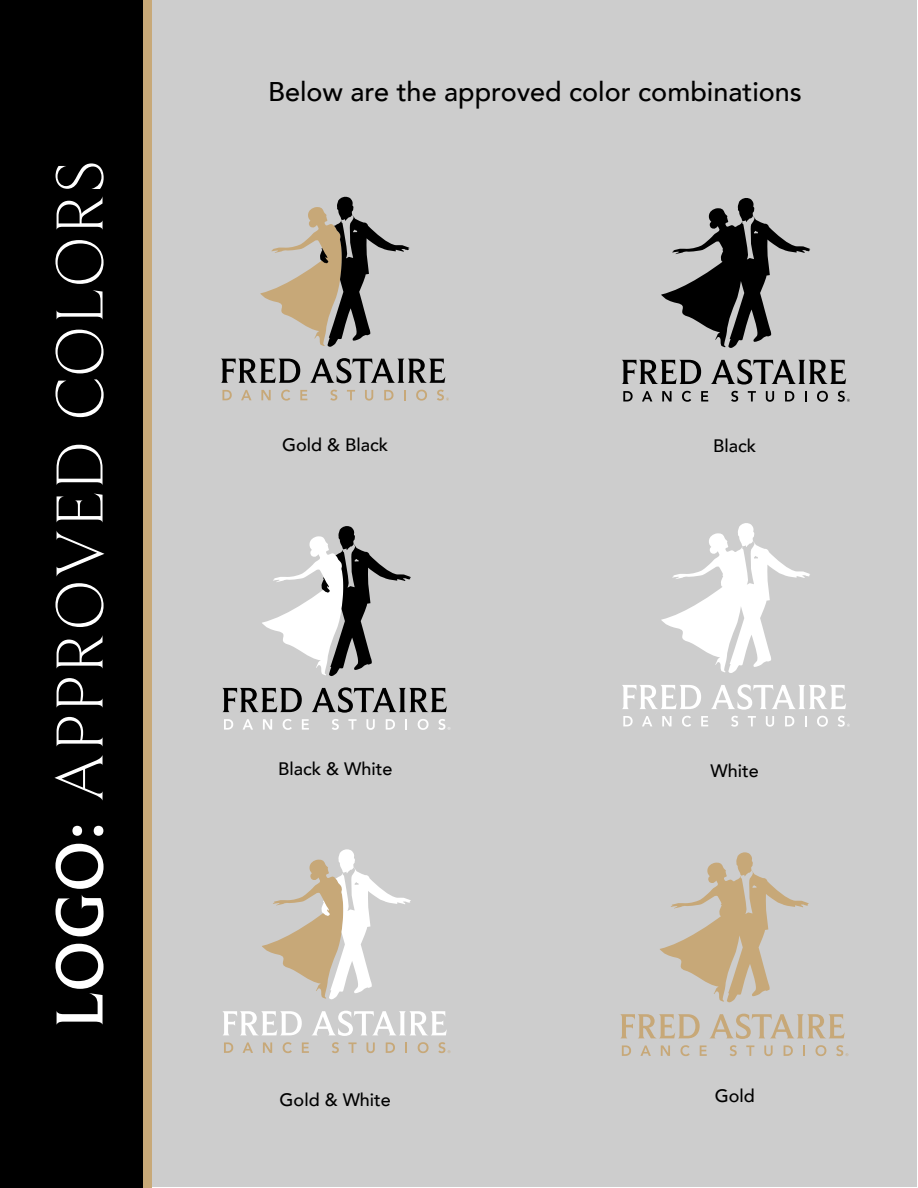
<style>
.page{position:relative;width:918px;height:1188px;background:#fff}
.page>*{position:absolute;margin:0;border:0;box-sizing:border-box;transform-origin:0 0}
.t1{font:300 69px "Beaufort";letter-spacing:.025em;color:#fff}
.t2{font:500 27px "Avenir";color:#000}
.t3{font:500 18px "Avenir";color:#000}
.s1{font-weight:500}
</style>
<div class="page">
<div style="left:153px;top:1px;width:764px;height:1186px;background:#cdcdcd"></div>
<svg style="left:260px;top:197px;width:149px;height:150px"></svg>
<svg style="left:222px;top:390px;width:10px;height:10px"></svg>
<svg style="left:241px;top:390px;width:11px;height:10px"></svg>
<svg style="left:261px;top:390px;width:10px;height:10px"></svg>
<svg style="left:281px;top:390px;width:9px;height:11px"></svg>
<svg style="left:300px;top:390px;width:7px;height:10px"></svg>
<svg style="left:330px;top:390px;width:7px;height:11px"></svg>
<svg style="left:347px;top:390px;width:8px;height:10px"></svg>
<svg style="left:365px;top:390px;width:8px;height:11px"></svg>
<svg style="left:384px;top:390px;width:9px;height:10px"></svg>
<svg style="left:404px;top:390px;width:2px;height:10px"></svg>
<svg style="left:416px;top:390px;width:11px;height:11px"></svg>
<svg style="left:437px;top:390px;width:12px;height:11px"></svg>
<svg style="left:221px;top:359px;width:79px;height:24px"></svg>
<svg style="left:310px;top:358px;width:135px;height:25px"></svg>
<svg style="left:661px;top:198px;width:149px;height:150px"></svg>
<svg style="left:623px;top:391px;width:10px;height:11px"></svg>
<svg style="left:642px;top:391px;width:10px;height:11px"></svg>
<svg style="left:662px;top:391px;width:10px;height:11px"></svg>
<svg style="left:682px;top:391px;width:9px;height:11px"></svg>
<svg style="left:701px;top:391px;width:7px;height:11px"></svg>
<svg style="left:731px;top:391px;width:7px;height:11px"></svg>
<svg style="left:748px;top:391px;width:8px;height:11px"></svg>
<svg style="left:766px;top:391px;width:8px;height:11px"></svg>
<svg style="left:785px;top:391px;width:9px;height:11px"></svg>
<svg style="left:805px;top:391px;width:2px;height:11px"></svg>
<svg style="left:817px;top:391px;width:11px;height:11px"></svg>
<svg style="left:838px;top:391px;width:12px;height:11px"></svg>
<svg style="left:622px;top:360px;width:79px;height:24px"></svg>
<svg style="left:711px;top:359px;width:135px;height:26px"></svg>
<svg style="left:262px;top:526px;width:149px;height:150px"></svg>
<svg style="left:224px;top:719px;width:9px;height:11px"></svg>
<svg style="left:243px;top:719px;width:10px;height:11px"></svg>
<svg style="left:263px;top:719px;width:9px;height:11px"></svg>
<svg style="left:283px;top:719px;width:9px;height:11px"></svg>
<svg style="left:302px;top:719px;width:7px;height:11px"></svg>
<svg style="left:332px;top:719px;width:7px;height:11px"></svg>
<svg style="left:348px;top:719px;width:9px;height:11px"></svg>
<svg style="left:366px;top:719px;width:9px;height:11px"></svg>
<svg style="left:386px;top:719px;width:9px;height:11px"></svg>
<svg style="left:405px;top:719px;width:2px;height:11px"></svg>
<svg style="left:418px;top:719px;width:11px;height:11px"></svg>
<svg style="left:438px;top:719px;width:13px;height:11px"></svg>
<svg style="left:222px;top:688px;width:80px;height:24px"></svg>
<svg style="left:311px;top:687px;width:136px;height:26px"></svg>
<svg style="left:661px;top:523px;width:149px;height:150px"></svg>
<svg style="left:623px;top:716px;width:10px;height:10px"></svg>
<svg style="left:642px;top:716px;width:10px;height:10px"></svg>
<svg style="left:662px;top:716px;width:10px;height:10px"></svg>
<svg style="left:682px;top:716px;width:9px;height:11px"></svg>
<svg style="left:701px;top:716px;width:7px;height:10px"></svg>
<svg style="left:731px;top:716px;width:7px;height:11px"></svg>
<svg style="left:748px;top:716px;width:8px;height:10px"></svg>
<svg style="left:766px;top:716px;width:8px;height:11px"></svg>
<svg style="left:785px;top:716px;width:9px;height:10px"></svg>
<svg style="left:805px;top:716px;width:2px;height:10px"></svg>
<svg style="left:817px;top:716px;width:11px;height:11px"></svg>
<svg style="left:838px;top:716px;width:12px;height:11px"></svg>
<svg style="left:622px;top:685px;width:79px;height:24px"></svg>
<svg style="left:711px;top:684px;width:135px;height:26px"></svg>
<svg style="left:262px;top:849px;width:149px;height:151px"></svg>
<svg style="left:224px;top:1042px;width:9px;height:11px"></svg>
<svg style="left:243px;top:1042px;width:10px;height:11px"></svg>
<svg style="left:263px;top:1042px;width:9px;height:11px"></svg>
<svg style="left:283px;top:1042px;width:9px;height:11px"></svg>
<svg style="left:302px;top:1042px;width:7px;height:11px"></svg>
<svg style="left:332px;top:1042px;width:7px;height:11px"></svg>
<svg style="left:348px;top:1042px;width:9px;height:11px"></svg>
<svg style="left:366px;top:1042px;width:9px;height:11px"></svg>
<svg style="left:386px;top:1042px;width:9px;height:11px"></svg>
<svg style="left:405px;top:1042px;width:2px;height:11px"></svg>
<svg style="left:418px;top:1042px;width:11px;height:11px"></svg>
<svg style="left:438px;top:1042px;width:13px;height:11px"></svg>
<svg style="left:223px;top:1011px;width:79px;height:24px"></svg>
<svg style="left:312px;top:1011px;width:135px;height:25px"></svg>
<svg style="left:660px;top:852px;width:149px;height:151px"></svg>
<svg style="left:622px;top:1045px;width:9px;height:11px"></svg>
<svg style="left:640px;top:1045px;width:11px;height:11px"></svg>
<svg style="left:661px;top:1045px;width:9px;height:11px"></svg>
<svg style="left:680px;top:1045px;width:10px;height:11px"></svg>
<svg style="left:700px;top:1045px;width:7px;height:11px"></svg>
<svg style="left:730px;top:1045px;width:7px;height:11px"></svg>
<svg style="left:746px;top:1045px;width:8px;height:11px"></svg>
<svg style="left:764px;top:1045px;width:9px;height:11px"></svg>
<svg style="left:784px;top:1045px;width:9px;height:11px"></svg>
<svg style="left:803px;top:1045px;width:2px;height:11px"></svg>
<svg style="left:816px;top:1045px;width:10px;height:11px"></svg>
<svg style="left:836px;top:1045px;width:12px;height:11px"></svg>
<svg style="left:620px;top:1014px;width:80px;height:24px"></svg>
<svg style="left:709px;top:1014px;width:136px;height:25px"></svg>
<div style="left:0;top:0;width:144px;height:1188px;background:#000"></div>
<div style="left:144px;top:0;width:8px;height:1188px;background:#c8a978"></div>
<h1 class="t1" style="left:38px;top:1028px;width:869px;rotate:-90deg"><span class="s1">LOGO:</span> APPROVED COLORS</h1>
<h2 class="t2" style="left:268px;top:80px;width:535px">Below are the approved color combinations</h2>
<p class="t3" style="left:282px;top:437px;width:108px">Gold &amp; Black</p>
<p class="t3" style="left:713px;top:439px;width:45px">Black</p>
<p class="t3" style="left:278px;top:761px;width:116px">Black &amp; White</p>
<p class="t3" style="left:711px;top:764px;width:50px">White</p>
<p class="t3" style="left:280px;top:1092px;width:113px">Gold &amp; White</p>
<p class="t3" style="left:715px;top:1088px;width:42px">Gold</p>
</div>
